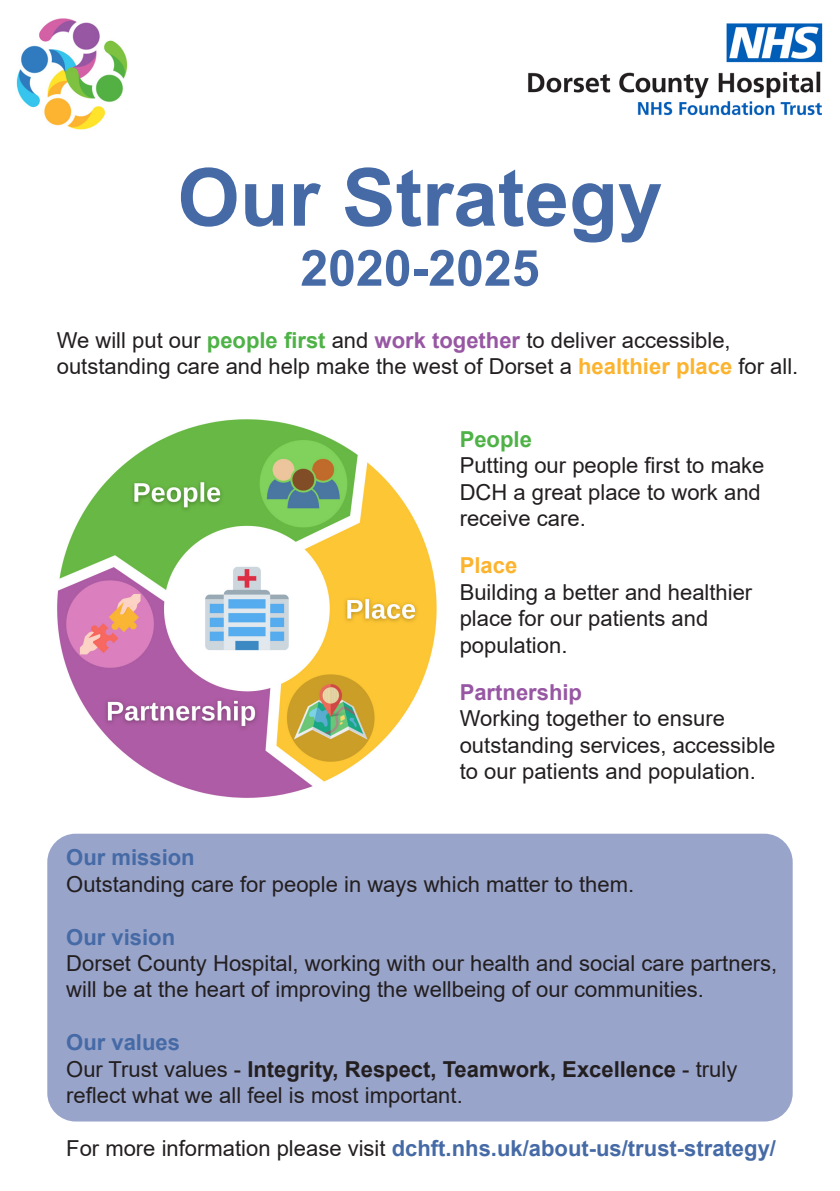
<style>
.page{position:relative;width:840px;height:1191px;background:#fff}
.page>*{position:absolute;margin:0;border:0;box-sizing:border-box;transform-origin:0 0}
.t1{font:700 80px "Arial";color:#456aa6}
.t2{font:700 50px "Arial";color:#456aa6}
.t3{font:22px/26.4px "Arial";color:#231f20}
.t4{font:700 22px "Arial";color:#456aa6}
.t5{font:700 22px "Arial";color:#9757a3}
.t6{font:700 22px "Arial";color:#4eb247}
.s1{font-weight:700;color:#4eb247}
.s2{font-weight:700;color:#9757a3}
.s3{font-weight:700;color:#fcb32e}
.s4{font-weight:700;color:#456aa6}
.s5{font-weight:700}
.s6{font-weight:400;color:#231f20}
</style>
<div class="page">
<img style="left:528px;top:23px;width:295px;height:93px">
<img style="left:16px;top:18px;width:112px;height:112px">
<img style="left:57px;top:419px;width:380px;height:379px">
<div style="left:47px;top:833px;width:745px;height:288px;background:#99a4ca;border-radius:28px"></div>
<p class="t1" style="left:177px;top:141px;width:486px">Our Strategy</p>
<p class="t2" style="left:300px;top:233px;width:241px">2020-2025</p>
<p class="t3" style="left:57px;top:327px;width:742px">We will put our <span class="s1">people first</span> and <span class="s2">work together</span> to deliver accessible, outstanding care and help make the west of Dorset a <span class="s3">healthier place</span> for all.</p>
<p class="t6" style="left:459px;top:423px;width:74px">People</p>
<p class="t3" style="left:459px;top:452px;width:306px">Putting our people first to make<br>DCH a great place to work and receive care.</p>
<p class="t3" style="left:459px;top:552px;width:294px"><span class="s3">Place<br></span>Building a better and healthier place for our patients and population.</p>
<p class="t5" style="left:459px;top:676px;width:124px">Partnership</p>
<p class="t3" style="left:459px;top:705px;width:266px">Working together to ensure</p>
<p class="t3" style="left:459px;top:731px;width:317px">outstanding services, accessible to our patients and population.</p>
<p class="t4" style="left:66px;top:842px;width:130px">Our mission</p>
<p class="t3" style="left:66px;top:870px;width:569px">Outstanding care for people in ways which matter to them.</p>
<p class="t4" style="left:66px;top:921px;width:110px">Our vision</p>
<p class="t3" style="left:66px;top:950px;width:712px">Dorset County Hospital, working with our health and social care partners, will be at the heart of improving the wellbeing of our communities.</p>
<p class="t3" style="left:66px;top:1029px;width:672px"><span class="s4">Our values<br></span>Our Trust values - <span class="s5">Integrity, Respect, Teamwork, Excellence</span> - truly reflect what we all feel is most important.</p>
<p class="t4" style="left:66px;top:1132px;width:711px"><span class="s6">For more information please visit</span> dchft.nhs.uk/about-us/trust-strategy/</p>
</div>
